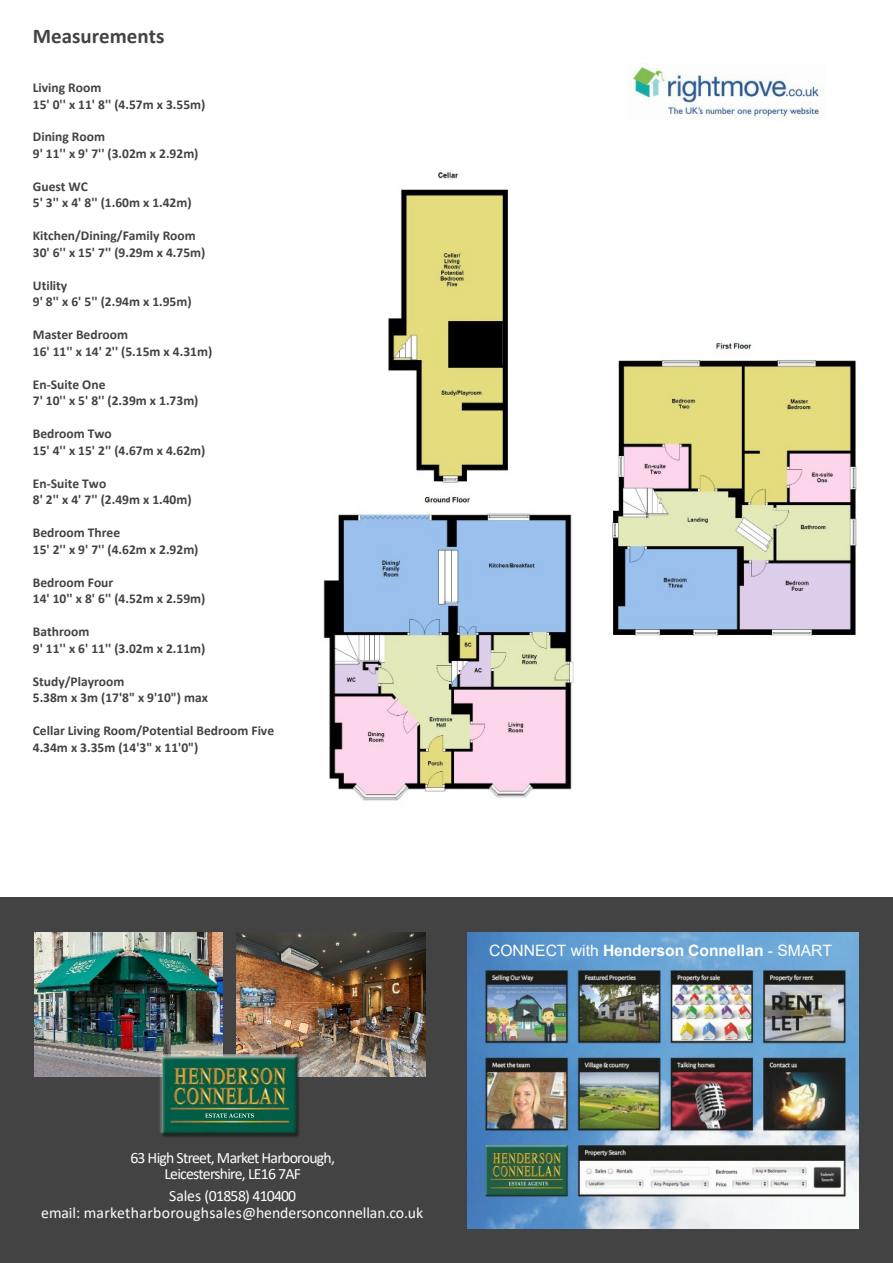
<style>
.page{position:relative;width:893px;height:1263px;background:#fff}
.page>*{position:absolute;margin:0;border:0;box-sizing:border-box;transform-origin:0 0}
.t1{font:700 21px "Calibri";color:#434343}
.t2{font:15.75px/17.5px "Calibri";color:#fefefe;text-align:center}
.t3{font:15.75px/15.3px "Calibri";letter-spacing:-.045em;color:#fefefe;text-align:center}
.t4{font:700 15.6px "Arial";color:#fefefe}
.t5{font:700 13.5px/16.5px "Calibri";color:#434343}
.s1{font-weight:400}
</style>
<div class="page">
<div style="left:0;top:898px;width:893px;height:365px;background:#434343"></div>
<img style="left:34px;top:932px;width:189px;height:145px">
<img style="left:237px;top:932px;width:188px;height:145px">
<img style="left:159px;top:1055px;width:146px;height:82px">
<img style="left:468px;top:932px;width:391px;height:297px">
<svg style="left:205px;top:1113px;width:49px;height:5px"></svg>
<img style="left:630px;top:64px;width:194px;height:56px">
<img style="left:323px;top:171px;width:534px;height:630px">
<h1 class="t1" style="left:33px;top:27px;width:133px">Measurements</h1>
<p class="t5" style="left:33px;top:80px;width:174px">Living Room<br>15' 0'' x 11' 8'' (4.57m x 3.55m)</p>
<p class="t5" style="left:33px;top:130px;width:167px">Dining Room<br>9' 11'' x 9' 7'' (3.02m x 2.92m)</p>
<p class="t5" style="left:33px;top:179px;width:160px">Guest WC<br>5' 3'' x 4' 8'' (1.60m x 1.42m)</p>
<p class="t5" style="left:33px;top:229px;width:174px">Kitchen/Dining/Family Room<br>30' 6'' x 15' 7'' (9.29m x 4.75m)</p>
<p class="t5" style="left:33px;top:278px;width:160px">Utility<br>9' 8'' x 6' 5'' (2.94m x 1.95m)</p>
<p class="t5" style="left:33px;top:328px;width:181px">Master Bedroom<br>16' 11'' x 14' 2'' (5.15m x 4.31m)</p>
<p class="t5" style="left:33px;top:377px;width:167px">En-Suite One<br>7' 10'' x 5' 8'' (2.39m x 1.73m)</p>
<p class="t5" style="left:33px;top:427px;width:174px">Bedroom Two<br>15' 4'' x 15' 2'' (4.67m x 4.62m)</p>
<p class="t5" style="left:33px;top:476px;width:160px">En-Suite Two<br>8' 2'' x 4' 7'' (2.49m x 1.40m)</p>
<p class="t5" style="left:33px;top:526px;width:167px">Bedroom Three<br>15' 2'' x 9' 7'' (4.62m x 2.92m)</p>
<p class="t5" style="left:33px;top:575px;width:174px">Bedroom Four<br>14' 10'' x 8' 6'' (4.52m x 2.59m)</p>
<p class="t5" style="left:33px;top:624px;width:174px">Bathroom<br>9' 11'' x 6' 11'' (3.02m x 2.11m)</p>
<p class="t5" style="left:33px;top:674px;width:177px">Study/Playroom<br>5.38m x 3m (17'8" x 9'10") max</p>
<p class="t5" style="left:33px;top:723px;width:243px">Cellar Living Room/Potential Bedroom Five<br>4.34m x 3.35m (14'3" x 11'0")</p>
<p class="t4" style="left:489px;top:944px;width:344px"><span class="s1">CONNECT with</span> Henderson Connellan <span class="s1">- SMART</span></p>
<p class="t3" style="left:130px;top:1152px;width:206px">63 High Street, Market Harborough,<br>Leicestershire, LE16 7AF</p>
<p class="t2" style="left:41px;top:1188px;width:384px">Sales (01858) 410400<br>email: marketharboroughsales@hendersonconnellan.co.uk</p>
</div>
